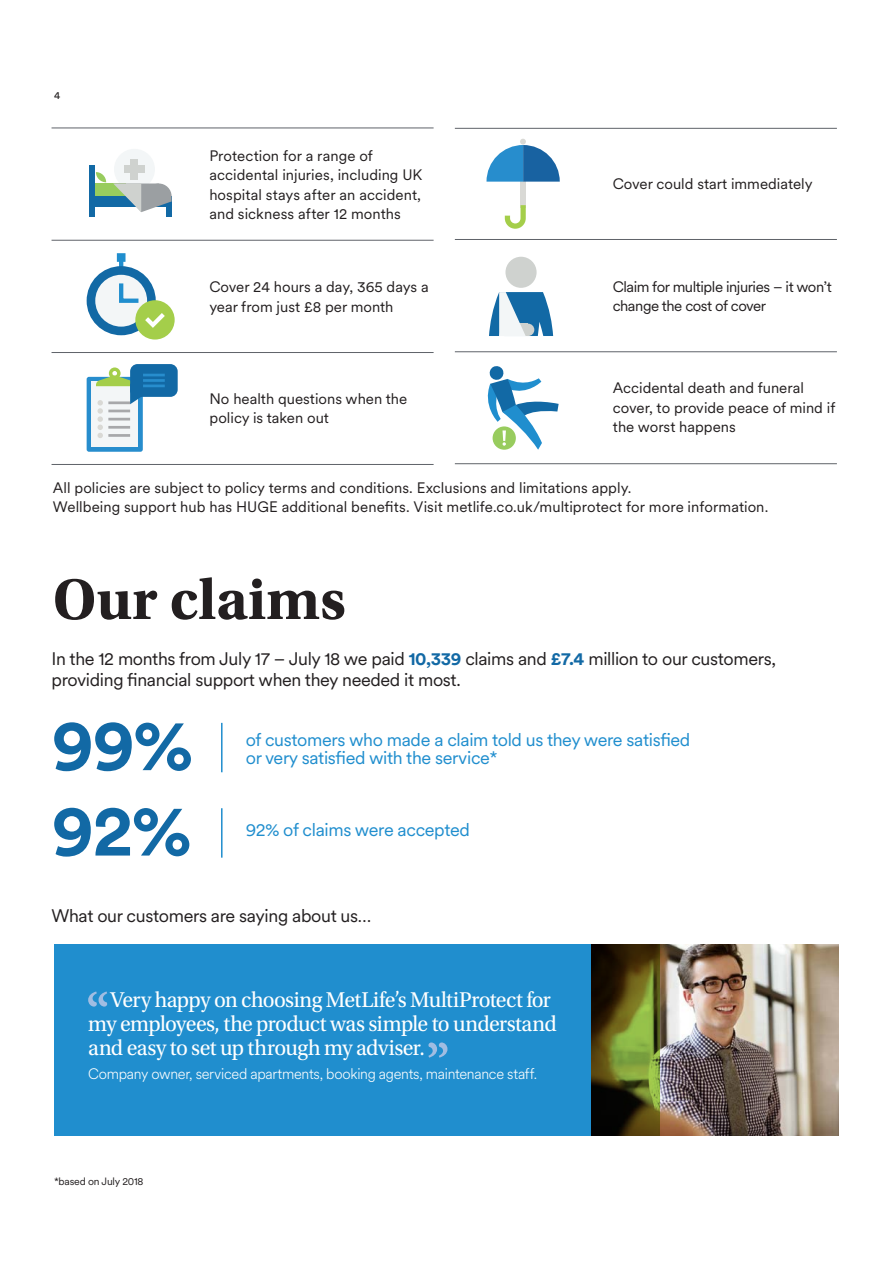
<style>
.page{position:relative;width:893px;height:1263px;background:#fff}
.page>*{position:absolute;margin:0;border:0;box-sizing:border-box;transform-origin:0 0}
.t1{font:700 72px "Met Life Circular";color:#1269a5}
.Subtitle{font:700 60px "Utopia Std";color:#231f20}
.INTERNAL_-_BODY_COPY{font:22.5px/24px "Utopia Std";letter-spacing:-.025em;color:#fff}
._12pt_normal{font:18px/21px "Met Life Circular";letter-spacing:-.02em;color:#231f20}
._12pt_blue{font:18px/18px "Met Life Circular";letter-spacing:-.02em;color:#208ece}
.t2{font:15px/19.5px "Met Life Circular";color:#231f20}
.INTERNAL_-_BODY_COPY-2{font:300 15px "Met Life Circular";letter-spacing:-.02em;color:#fff}
.t3{font:15px/19.5px "Met Life Circular";letter-spacing:-.03em;color:#231f20}
.Body_text{font:10.5px "Met Life Circular";letter-spacing:-.02em;color:#231f20}
.t4{font:10.5px "Circular Pro";color:#231f20}
.s1{font-weight:700;color:#1269a5}
</style>
<div class="page">
<hr style="left:52px;top:128px;width:382px;height:1px;background:#5f6369">
<hr style="left:52px;top:240px;width:382px;height:1px;background:#5f6369">
<hr style="left:52px;top:352px;width:382px;height:1px;background:#5f6369">
<hr style="left:52px;top:464px;width:382px;height:1px;background:#5f6369">
<div style="left:114px;top:149px;width:41px;height:41px;background:#f3f6f7;border-radius:50%"></div>
<div style="left:131px;top:159px;width:7px;height:21px;background:#cfd2cf"></div>
<div style="left:124px;top:165px;width:21px;height:8px;background:#cfd2cf"></div>
<div style="left:95px;top:183px;width:31px;height:13px;background:#98cc5e"></div>
<div style="left:95px;top:196px;width:77px;height:11px;background:#1269a5"></div>
<div style="left:90px;top:166px;width:5px;height:51px;background:#1269a5"></div>
<div style="left:166px;top:196px;width:6px;height:21px;background:#1269a5"></div>
<svg style="left:96px;top:172px;width:10px;height:10px"></svg>
<svg style="left:113px;top:183px;width:59px;height:29px"></svg>
<div style="left:87px;top:377px;width:56px;height:75px;background:#278dcd;border-radius:2px"></div>
<div style="left:91px;top:381px;width:47px;height:66px;background:#f3f6f7"></div>
<div style="left:130px;top:364px;width:48px;height:33px;background:#1269a5;border-radius:7px"></div>
<svg style="left:96px;top:367px;width:50px;height:71px"></svg>
<hr style="left:143px;top:374px;width:22px;height:2px;background:#278dcd">
<hr style="left:143px;top:379px;width:22px;height:3px;background:#278dcd">
<hr style="left:143px;top:385px;width:22px;height:2px;background:#278dcd">
<hr style="left:119px;top:257px;width:4px;height:18px;background:#208ece">
<div style="left:117px;top:253px;width:9px;height:9px;background:#208ece"></div>
<div style="left:87px;top:266px;width:69px;height:69px;background:#1269a5;border-radius:50%"></div>
<div style="left:95px;top:275px;width:52px;height:52px;background:#f3f6f7;border-radius:50%"></div>
<svg style="left:119px;top:279px;width:24px;height:24px"></svg>
<div style="left:135px;top:300px;width:40px;height:40px;background:#a4ce4a;border-radius:50%"></div>
<svg style="left:145px;top:313px;width:20px;height:15px"></svg>
<div style="left:520px;top:182px;width:6px;height:26px;background:#d9d9d5"></div>
<svg style="left:505px;top:205px;width:21px;height:24px"></svg>
<svg style="left:486px;top:139px;width:74px;height:43px"></svg>
<svg style="left:487px;top:366px;width:72px;height:84px"></svg>
<div style="left:505px;top:257px;width:32px;height:31px;background:#cfd2cf;border-radius:50%"></div>
<svg style="left:489px;top:292px;width:64px;height:44px"></svg>
<hr style="left:455px;top:239px;width:382px;height:1px;background:#5f6369">
<hr style="left:455px;top:351px;width:382px;height:1px;background:#5f6369">
<hr style="left:455px;top:463px;width:382px;height:1px;background:#5f6369">
<hr style="left:455px;top:128px;width:382px;height:1px;background:#5f6369">
<hr style="left:221px;top:723px;width:2px;height:49px;background:#208ece">
<hr style="left:221px;top:808px;width:2px;height:50px;background:#208ece">
<div style="left:54px;top:944px;width:606px;height:191px;background:#208ece"></div>
<img style="left:660px;top:944px;width:179px;height:191px">
<svg style="left:591px;top:944px;width:69px;height:191px;background:#4a4c18"></svg>
<svg style="left:88px;top:991px;width:19px;height:15px"></svg>
<svg style="left:428px;top:1042px;width:19px;height:15px"></svg>
<p class="t4" style="left:54px;top:88px;width:8px">4</p>
<p class="t2" style="left:209px;top:145px;width:215px">Protection for a range of accidental injuries, including UK hospital stays after an accident, and sickness after 12 months</p>
<p class="t2" style="left:209px;top:277px;width:221px">Cover 24 hours a day, 365 days a year from just £8 per month</p>
<p class="t2" style="left:210px;top:388px;width:199px">No health questions when the policy is taken out</p>
<p class="t2" style="left:613px;top:174px;width:201px">Cover could start immediately</p>
<p class="t3" style="left:613px;top:276px;width:221px">Claim for multiple injuries – it won’t change the cost of cover</p>
<p class="t2" style="left:613px;top:378px;width:224px">Accidental death and funeral cover, to provide peace of mind if the worst happens</p>
<p class="t2" style="left:53px;top:477px;width:717px">All policies are subject to policy terms and conditions. Exclusions and limitations apply.<br>Wellbeing support hub has HUGE additional benefits. Visit metlife.co.uk/multiprotect for more information.</p>
<p class="Subtitle" style="left:53px;top:565px;width:294px">Our claims</p>
<p class="_12pt_normal" style="left:52px;top:648px;width:726px">In the 12 months from July 17 – July 18 we paid <span class="s1">10,339</span> claims and <span class="s1">£7.4</span> million to our customers, providing financial support when they needed it most.</p>
<p class="t1" style="left:52px;top:695px;width:143px">99%</p>
<p class="t1" style="left:52px;top:781px;width:141px">92%</p>
<p class="_12pt_blue" style="left:246px;top:730px;width:446px">of customers who made a claim told us they were satisfied or very satisfied with the service*</p>
<p class="_12pt_blue" style="left:246px;top:820px;width:226px">92% of claims were accepted</p>
<p class="_12pt_normal" style="left:52px;top:905px;width:321px">What our customers are saying about us…</p>
<p class="INTERNAL_-_BODY_COPY" style="left:88px;top:988px;width:470px;text-indent:22px">Very happy on choosing MetLife’s MultiProtect for my employees, the product was simple to understand and easy to set up through my adviser.</p>
<p class="INTERNAL_-_BODY_COPY-2" style="left:88px;top:1063px;width:450px">Company owner, serviced apartments, booking agents, maintenance staff.</p>
<p class="Body_text" style="left:54px;top:1174px;width:91px">*based on July 2018</p>
</div>
